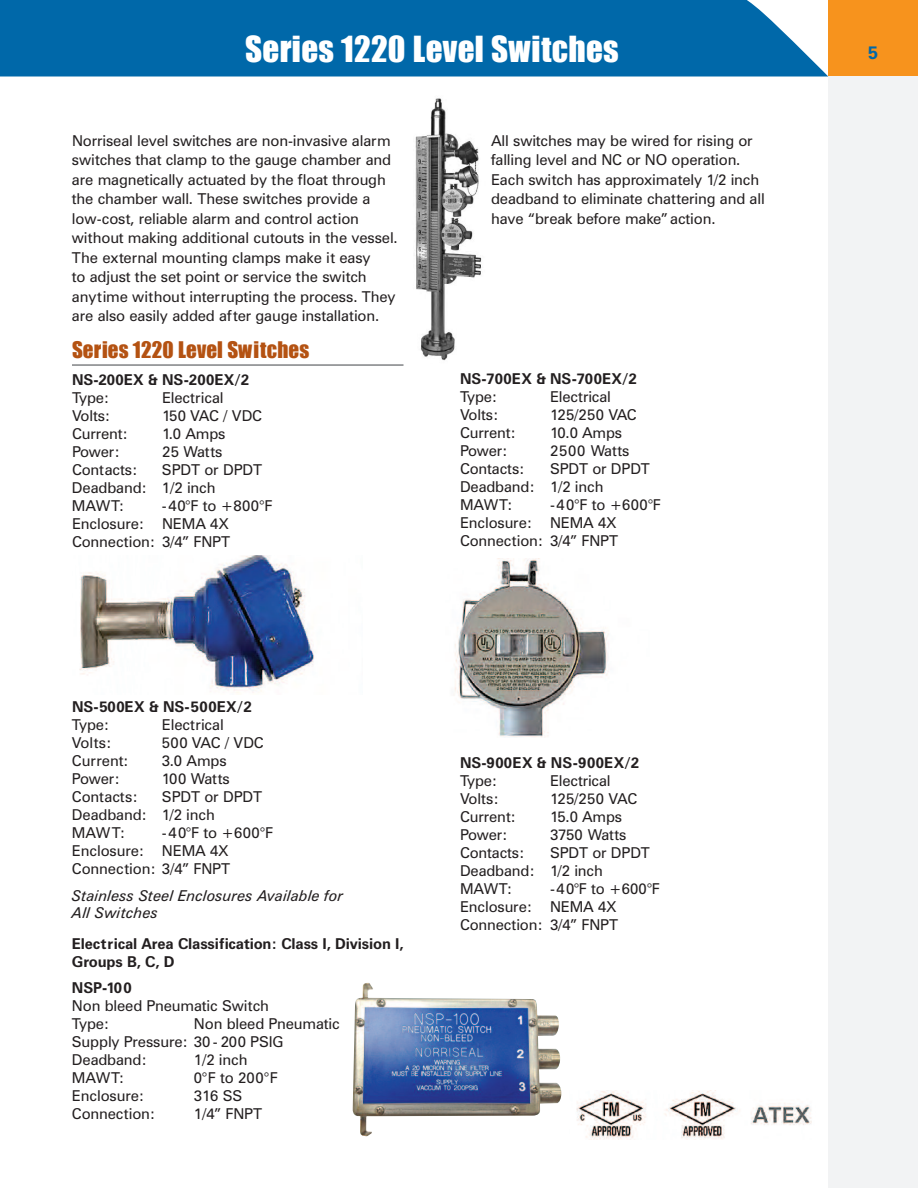
<style>
.page{position:relative;width:918px;height:1188px;background:#fff}
.page>*{position:absolute;margin:0;border:0;box-sizing:border-box;transform-origin:0 0}
.t1{font:33px "Impact";letter-spacing:.01em;color:#fff}
.t2{font:21px "Impact";letter-spacing:.005em;color:#b45212}
.t3{font:700 18px "Zurich BT";color:#0068a9}
.t4{font:15px/18px "Zurich BT";letter-spacing:-.01em;color:#231f20}
.t5{font:700 15px/18px "Zurich BT";letter-spacing:-.01em;color:#231f20}
.t6{font:italic 15px/16.5px "Zurich BT";letter-spacing:-.005em;color:#231f20}
.t7{font:700 15px "Zurich BT";letter-spacing:.025em;color:#231f20}
.t8{font:700 15px "Zurich BT";letter-spacing:.01em;color:#231f20}
.t9{font:15px "Zurich BT";letter-spacing:.045em;color:#231f20}
</style>
<div class="page">
<div style="left:828px;top:76px;width:90px;height:1112px;background:#f2f3f4"></div>
<div style="left:828px;top:0;width:90px;height:76px;background:#f7931d"></div>
<div style="left:0;top:0;width:828px;height:76px;background:#0068a9"></div>
<hr style="left:72px;top:364px;width:332px;height:2px;background:#808285">
<img style="left:79px;top:555px;width:235px;height:138px">
<img style="left:454px;top:558px;width:155px;height:179px">
<img style="left:352px;top:983px;width:209px;height:153px">
<img style="left:576px;top:1091px;width:236px;height:49px">
<img style="left:415px;top:98px;width:67px;height:263px">
<h1 class="t1" style="left:245px;top:29px;width:375px">Series 1220 Level Switches</h1>
<p class="t3" style="left:868px;top:46px;width:11px">5</p>
<p class="t4" style="left:72px;top:132px;width:327px;line-height:19.5px">Norriseal level switches are non-invasive alarm switches that clamp to the gauge chamber and are magnetically actuated by the float through the chamber wall. These switches provide a low-cost, reliable alarm and control action without making additional cutouts in the vessel.<br>The external mounting clamps make it easy<br>to adjust the set point or service the switch anytime without interrupting the process. They are also easily added after gauge installation.</p>
<p class="t4" style="left:491px;top:132px;width:275px;line-height:19.5px">All switches may be wired for rising or falling level and NC or NO operation.<br>Each switch has approximately 1/2 inch deadband to eliminate chattering and all have “break before make” action.</p>
<h2 class="t2" style="left:72px;top:337px;width:239px">Series 1220 Level Switches</h2>
<p class="t5" style="left:72px;top:372px;width:179px">NS-200EX &amp; NS-200EX/2</p>
<p class="t4" style="left:72px;top:390px;width:39px">Type:</p>
<p class="t4" style="left:162px;top:390px;width:63px">Electrical</p>
<p class="t4" style="left:72px;top:408px;width:40px">Volts:</p>
<p class="t4" style="left:162px;top:408px;width:102px">150 VAC / VDC</p>
<p class="t4" style="left:72px;top:426px;width:58px">Current:</p>
<p class="t4" style="left:162px;top:426px;width:65px">1.0 Amps</p>
<p class="t4" style="left:72px;top:444px;width:49px">Power:</p>
<p class="t4" style="left:162px;top:444px;width:62px">25 Watts</p>
<p class="t4" style="left:72px;top:462px;width:67px">Contacts:</p>
<p class="t4" style="left:72px;top:462px;width:192px;text-indent:90px">SPDT or DPDT<br>Deadband: 1/2 inch<br>MAWT:</p>
<p class="t4" style="left:72px;top:498px;width:202px;text-indent:90px">-40°F to +800°F<br>Enclosure: NEMA 4X<br>Connection: 3/4” FNPT</p>
<p class="t5" style="left:460px;top:371px;width:178px">NS-700EX &amp; NS-700EX/2</p>
<p class="t4" style="left:460px;top:389px;width:39px">Type:</p>
<p class="t4" style="left:550px;top:389px;width:62px">Electrical</p>
<p class="t4" style="left:460px;top:407px;width:40px">Volts:</p>
<p class="t4" style="left:550px;top:407px;width:88px">125/250 VAC</p>
<p class="t4" style="left:460px;top:425px;width:57px">Current:</p>
<p class="t4" style="left:550px;top:425px;width:74px">10.0 Amps</p>
<p class="t4" style="left:460px;top:443px;width:49px">Power:</p>
<p class="t9" style="left:550px;top:445px;width:81px">2500 Watts</p>
<p class="t4" style="left:460px;top:461px;width:66px">Contacts:</p>
<p class="t4" style="left:460px;top:461px;width:191px;text-indent:90px">SPDT or DPDT<br>Deadband: 1/2 inch<br>MAWT:</p>
<p class="t4" style="left:460px;top:497px;width:202px;text-indent:90px">-40°F to +600°F<br>Enclosure: NEMA 4X<br>Connection: 3/4” FNPT</p>
<p class="t8" style="left:72px;top:702px;width:181px">NS-500EX &amp; NS-500EX/2</p>
<p class="t4" style="left:72px;top:717px;width:39px">Type:</p>
<p class="t4" style="left:162px;top:717px;width:63px">Electrical</p>
<p class="t4" style="left:72px;top:735px;width:41px">Volts:</p>
<p class="t4" style="left:162px;top:735px;width:103px">500 VAC / VDC</p>
<p class="t4" style="left:72px;top:753px;width:58px">Current:</p>
<p class="t4" style="left:162px;top:753px;width:66px">3.0 Amps</p>
<p class="t4" style="left:72px;top:771px;width:49px">Power:</p>
<p class="t4" style="left:162px;top:771px;width:69px">100 Watts</p>
<p class="t4" style="left:72px;top:789px;width:67px">Contacts:</p>
<p class="t4" style="left:72px;top:789px;width:192px;text-indent:90px">SPDT or DPDT<br>Deadband: 1/2 inch<br>MAWT:</p>
<p class="t4" style="left:72px;top:825px;width:203px;text-indent:90px">-40°F to +600°F<br>Enclosure: NEMA 4X<br>Connection: 3/4” FNPT</p>
<p class="t6" style="left:72px;top:889px;width:273px">Stainless Steel Enclosures Available for<br>All Switches</p>
<p class="t5" style="left:72px;top:936px;width:333px">Electrical Area Classification: Class I, Division I,<br>Groups B, C, D</p>
<p class="t5" style="left:72px;top:980px;width:61px">NSP-100</p>
<p class="t4" style="left:72px;top:998px;width:199px">Non bleed Pneumatic Switch<br>Type:</p>
<p class="t4" style="left:72px;top:1016px;width:269px;text-indent:122px">Non bleed Pneumatic<br>Supply Pressure: 30 - 200 PSIG<br>Deadband:</p>
<p class="t4" style="left:194px;top:1052px;width:55px">1/2 inch</p>
<p class="t4" style="left:72px;top:1070px;width:54px">MAWT:</p>
<p class="t4" style="left:194px;top:1070px;width:85px">0°F to 200°F</p>
<p class="t4" style="left:72px;top:1088px;width:74px">Enclosure:</p>
<p class="t4" style="left:194px;top:1088px;width:50px">316 SS</p>
<p class="t4" style="left:72px;top:1106px;width:85px">Connection:</p>
<p class="t4" style="left:194px;top:1106px;width:70px">1/4” FNPT</p>
<p class="t7" style="left:460px;top:757px;width:181px">NS-900EX &amp; NS-900EX/2</p>
<p class="t4" style="left:460px;top:773px;width:39px">Type:</p>
<p class="t4" style="left:550px;top:773px;width:62px">Electrical</p>
<p class="t4" style="left:460px;top:791px;width:40px">Volts:</p>
<p class="t4" style="left:550px;top:791px;width:89px">125/250 VAC</p>
<p class="t4" style="left:460px;top:809px;width:58px">Current:</p>
<p class="t4" style="left:550px;top:809px;width:74px">15.0 Amps</p>
<p class="t4" style="left:460px;top:827px;width:49px">Power:</p>
<p class="t4" style="left:550px;top:827px;width:78px">3750 Watts</p>
<p class="t4" style="left:460px;top:845px;width:66px">Contacts:</p>
<p class="t4" style="left:460px;top:845px;width:191px;text-indent:90px">SPDT or DPDT<br>Deadband: 1/2 inch<br>MAWT:</p>
<p class="t4" style="left:460px;top:881px;width:201px;text-indent:90px">-40°F to +600°F<br>Enclosure: NEMA 4X<br>Connection: 3/4” FNPT</p>
</div>
